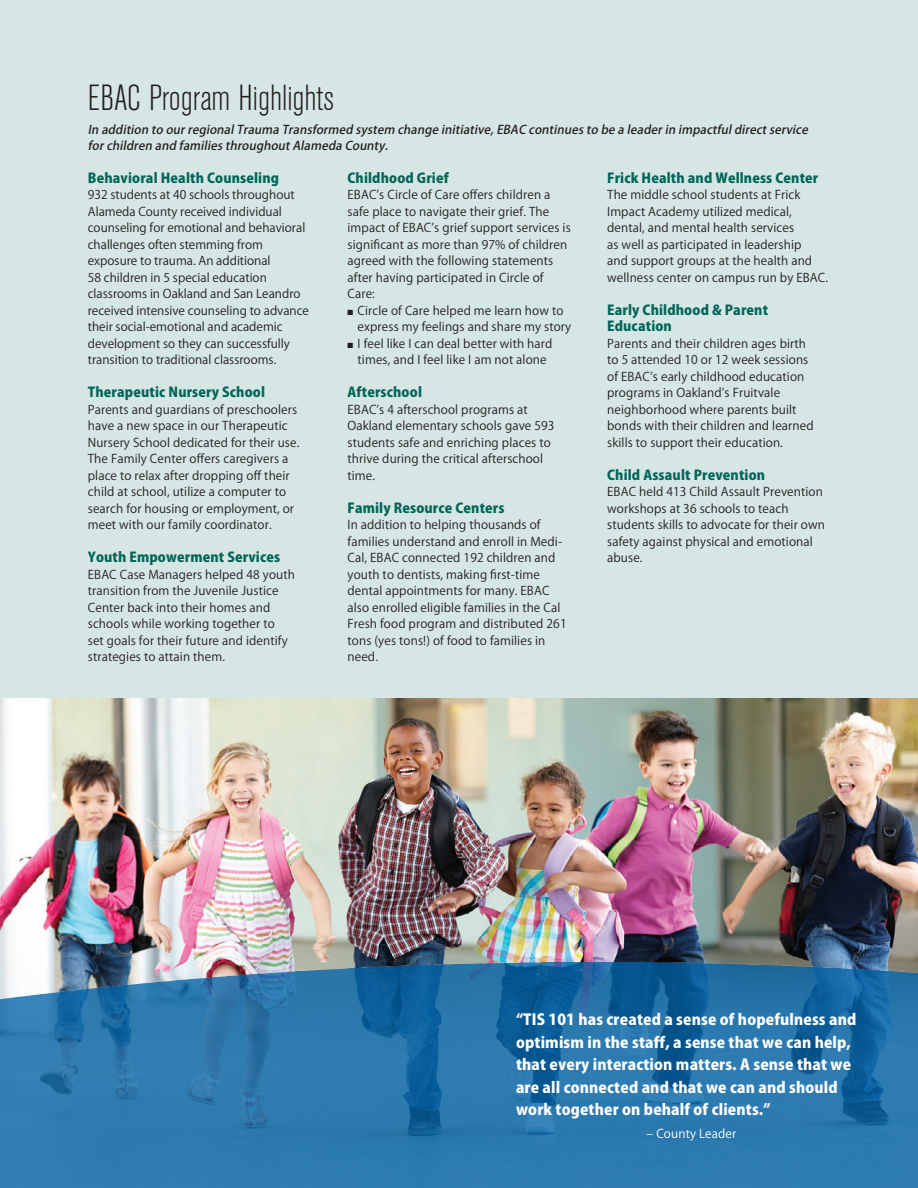
<style>
.page{position:relative;width:918px;height:1188px;background:#fff}
.page>*{position:absolute;margin:0;border:0;box-sizing:border-box;transform-origin:0 0}
.t1{font:300 condensed 36px "Akzidenz Grotesk BE";color:#231f20}
.t2{font:800 15px/22.5px "Koz Go Std";letter-spacing:.01em;color:#fff}
.t3{font:800 13.5px/16.5px "Koz Go Std";letter-spacing:.01em;color:#006557}
.t4{font:12px/16.5px "Koz Go Std";letter-spacing:.01em;color:#231f20}
.t5{font:italic 500 12px/16.5px "Koz Go Std";letter-spacing:.01em;color:#231f20}
.t6{font:12px "Koz Go Std";letter-spacing:.01em;color:#fff}
</style>
<div class="page">
<div style="left:0;top:0;width:918px;height:707px;background:#d6e6e4"></div>
<img style="left:0;top:699px;width:918px;height:263px">
<img style="left:0;top:962px;width:918px;height:226px">
<h1 class="t1" style="left:88px;top:78px;width:248px">EBAC Program Highlights</h1>
<p class="t5" style="left:88px;top:122px;width:724px">In addition to ourregionalTrauma Transformed system change initiative,EBAC continues to be a leaderin impactfuldirectservice forchildren and families throughoutAlameda County.</p>
<p class="t3" style="left:88px;top:171px;width:193px">Behavioral Health Counseling</p>
<p class="t4" style="left:88px;top:187px;width:223px">932 students at 40 schools throughout Alameda County received individual counseling for emotional and behavioral challenges often stemming from exposure to trauma. An additional<br>58 children in 5 special education classrooms in Oakland and San Leandro received intensive counseling to advance their social-emotional and academic development so they can successfully transition to traditional classrooms.</p>
<p class="t3" style="left:88px;top:385px;width:179px">Therapeutic Nursery School</p>
<p class="t4" style="left:88px;top:402px;width:213px">Parents and guardians of preschoolers have a new space in our Therapeutic Nursery School dedicated for their use.<br>The Family Center offers caregivers a place to relax after dropping off their child at school, utilize a computer to search for housing or employment, or meet with our family coordinator.</p>
<p class="t3" style="left:88px;top:550px;width:194px">Youth Empowerment Services</p>
<p class="t4" style="left:88px;top:567px;width:209px">EBAC Case Managers helped 48 youth transition from the Juvenile Justice Center back into their homes and schools while working together to<br>set goals for their future and identify strategies to attain them.</p>
<p class="t3" style="left:348px;top:171px;width:103px">Childhood Grief</p>
<p class="t4" style="left:348px;top:187px;width:225px">EBAC’s Circle of Care offers children a safe place to navigate their grief. The impact of EBAC’s grief support services is significant as more than 97% of children agreed with the following statements after having participated in Circle of Care:</p>
<p class="t4" style="left:358px;top:303px;width:215px;text-indent:-10px">■ Circle of Care helped me learn how to express my feelings and share my story</p>
<p class="t4" style="left:348px;top:336px;width:206px;text-align:center">■ I feel like I can deal better with hard times, and I feel like I am not alone</p>
<p class="t3" style="left:348px;top:385px;width:76px">Afterschool</p>
<p class="t4" style="left:348px;top:402px;width:209px">EBAC’s 4 afterschool programs at<br>Oakland elementary schools gave 593 students safe and enriching places to thrive during the critical afterschool time.</p>
<p class="t3" style="left:348px;top:501px;width:159px">Family Resource Centers</p>
<p class="t4" style="left:348px;top:517px;width:221px">In addition to helping thousands of families understand and enroll in Medi-Cal, EBAC connected 192 children and youth to dentists, making first-time dental appointments for many. EBAC also enrolled eligible families in the Cal Fresh food program and distributed 261 tons (yes tons!) of food to families in need.</p>
<p class="t3" style="left:607px;top:171px;width:213px">Frick Health and Wellness Center</p>
<p class="t4" style="left:607px;top:187px;width:222px">The middle school students at Frick Impact Academy utilized medical, dental, and mental health services<br>as well as participated in leadership<br>and support groups at the health and wellness center on campus run by EBAC.</p>
<p class="t3" style="left:607px;top:303px;width:162px">Early Childhood &amp; Parent<br>Education</p>
<p class="t4" style="left:607px;top:336px;width:208px">Parents and their children ages birth to 5 attended 10 or 12 week sessions of EBAC’s early childhood education programs in Oakland’s Fruitvale neighborhood where parents built bonds with their children and learned skills to support their education.</p>
<p class="t3" style="left:607px;top:468px;width:160px">Child Assault Prevention</p>
<p class="t4" style="left:607px;top:484px;width:219px">EBAC held 413 Child Assault Prevention workshops at 36 schools to teach students skills to advocate for their own safety against physical and emotional abuse.</p>
<p class="t2" style="left:516px;top:1009px;width:342px">“TIS 101 has created a sense of hopefulness and optimism in the staff, a sense that we can help, that every interaction matters. A sense that we are all connected and that we can and should work together on behalf of clients.”</p>
<p class="t6" style="left:647px;top:1126px;width:91px">– County Leader</p>
</div>
